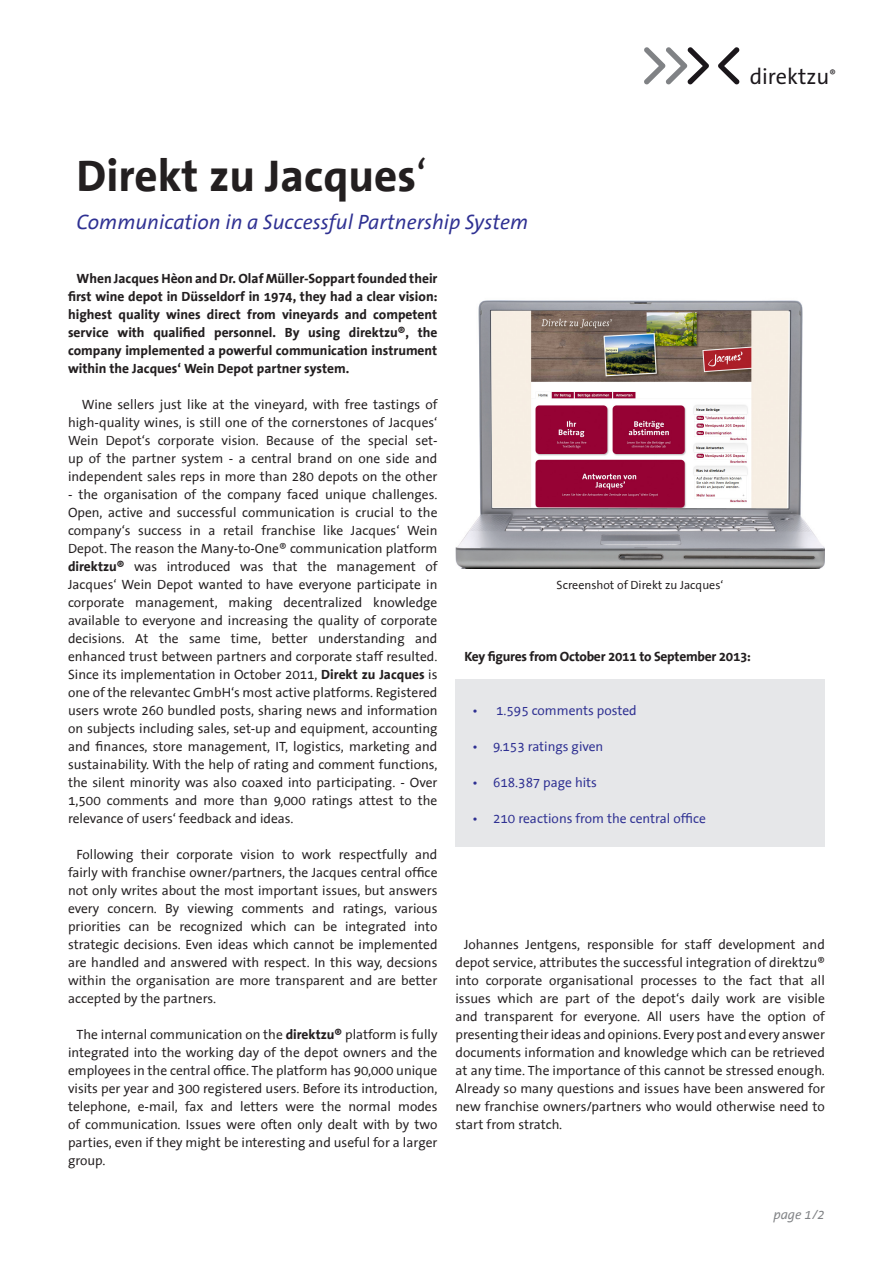
<style>
.page{position:relative;width:893px;height:1263px;background:#fff}
.page>*{position:absolute;margin:0;border:0;box-sizing:border-box;transform-origin:0 0}
.t1{font:700 45px "The Sans Office";color:#231f20}
.t2{font:22.35px "The Sans Office";color:#1b171b}
.Subheadline_2{font:italic 21px "The Sans Office";color:#2e3092}
.Standardabsatz_Block{font:13.5px/18px "The Sans Office";color:#231f20;text-align:justify}
.Standardabsatz_Block-2{font:700 13.5px/18px "The Sans Office";color:#231f20;text-align:justify}
.Aufzählung_mit_Bulle{font:13.5px "The Sans Office";color:#2e3092}
.Bildunterschrift{font:700 13.5px "The Sans Office";letter-spacing:-.02em;color:#231f20}
.t3{font:italic 13.5px "The Sans Office";color:#808285}
.Bildunterschrift-2{font:12px "The Sans Office";color:#231f20}
.s1{font-weight:400}
.s2{font-weight:700}
</style>
<div class="page">
<svg style="left:644px;top:47px;width:65px;height:38px"></svg>
<svg style="left:718px;top:47px;width:22px;height:38px"></svg>
<div style="left:455px;top:679px;width:370px;height:167px;background:#e6e7e9"></div>
<img style="left:455px;top:300px;width:370px;height:269px">
<img style="left:491px;top:310px;width:298px;height:198px">
<h2 class="t2" style="left:750px;top:65px;width:88px">direktzu<sup>®</sup></h2>
<p class="t1" style="left:77px;top:150px;width:352px">Direkt zu Jacques<span class="s1">‘</span></p>
<p class="Subheadline_2" style="left:77px;top:210px;width:453px">Communication in a Successful Partnership System</p>
<p class="Standardabsatz_Block-2" style="left:68px;top:270px;width:371px;text-indent:9px">When Jacques Hèon and Dr. Olaf Müller-Soppart founded their first wine depot in Düsseldorf in 1974, they had a clear vision: highest quality wines direct from vineyards and competent service with qualified personnel. By using direktzu®, the company implemented a powerful communication instrument within the Jacques‘ Wein Depot partner system.</p>
<p class="Standardabsatz_Block" style="left:68px;top:396px;width:371px;text-indent:14px">Wine sellers just like at the vineyard, with free tastings of high-quality wines, is still one of the cornerstones of Jacques‘ Wein Depot‘s corporate vision. Because of the special set&shy;up of the partner system - a central brand on one side and independent sales reps in more than 280 depots on the other</p>
<p class="Standardabsatz_Block" style="left:68px;top:486px;width:371px">- the organisation of the company faced unique challenges.<br>Open, active and successful communication is crucial to the company‘s success in a retail franchise like Jacques‘ Wein Depot. The reason the Many-to-One® communication platform <span class="s2">direktzu®</span> was introduced was that the management of Jacques‘ Wein Depot wanted to have everyone participate in corporate management, making decentralized knowledge available to everyone and increasing the quality of corporate decisions. At the same time, better understanding and enhanced trust between partners and corporate staff resulted.<br>Since its implementation in October 2011, <span class="s2">Direkt zu Jacques</span> is one of the relevantec GmbH‘s most active platforms. Registered users wrote 260 bundled posts, sharing news and information on subjects including sales, set-up and equipment, accounting and finances, store management, IT, logistics, marketing and sustainability. With the help of rating and comment functions, the silent minority was also coaxed into participating. - Over 1,500 comments and more than 9,000 ratings attest to the relevance of users‘ feedback and ideas.</p>
<p class="Standardabsatz_Block" style="left:68px;top:846px;width:371px;text-indent:9px">Following their corporate vision to work respectfully and fairly with franchise owner/partners, the Jacques central office not only writes about the most important issues, but answers every concern. By viewing comments and ratings, various priorities can be recognized which can be integrated into strategic decisions. Even ideas which cannot be implemented are handled and answered with respect. In this way, decsions within the organisation are more transparent and are better accepted by the partners.</p>
<p class="Standardabsatz_Block" style="left:68px;top:1026px;width:371px;text-indent:9px">The internal communication on the <span class="s2">direktzu®</span> platform is fully integrated into the working day of the depot owners and the employees in the central office. The platform has 90,000 unique visits per year and 300 registered users. Before its introduction, telephone, e-mail, fax and letters were the normal modes of communication. Issues were often only dealt with by two parties, even if they might be interesting and useful for a larger group.</p>
<p class="Bildunterschrift-2" style="left:557px;top:578px;width:168px">Screenshot of Direkt zu Jacques‘</p>
<p class="Bildunterschrift" style="left:465px;top:649px;width:288px">Key figures from October 2011 to September 2013:</p>
<p class="Aufzählung_mit_Bulle" style="left:472px;top:703px;width:166px">• 1.595 comments posted</p>
<p class="Aufzählung_mit_Bulle" style="left:472px;top:739px;width:133px">• 9.153 ratings given</p>
<p class="Aufzählung_mit_Bulle" style="left:472px;top:775px;width:127px">• 618.387 page hits</p>
<p class="Aufzählung_mit_Bulle" style="left:472px;top:811px;width:235px">• 210 reactions from the central office</p>
<p class="Standardabsatz_Block" style="left:455px;top:936px;width:371px;text-indent:9px">Johannes Jentgens, responsible for staff development and depot service, attributes the successful integration of direktzu® into corporate organisational processes to the fact that all issues which are part of the depot‘s daily work are visible and transparent for everyone. All users have the option of presenting their ideas and opinions. Every post and every answer documents information and knowledge which can be retrieved at any time. The importance of this cannot be stressed enough.<br>Already so many questions and issues have been answered for new franchise owners/partners who would otherwise need to start from stratch.</p>
<p class="t3" style="left:773px;top:1207px;width:53px">page 1/2</p>
</div>
